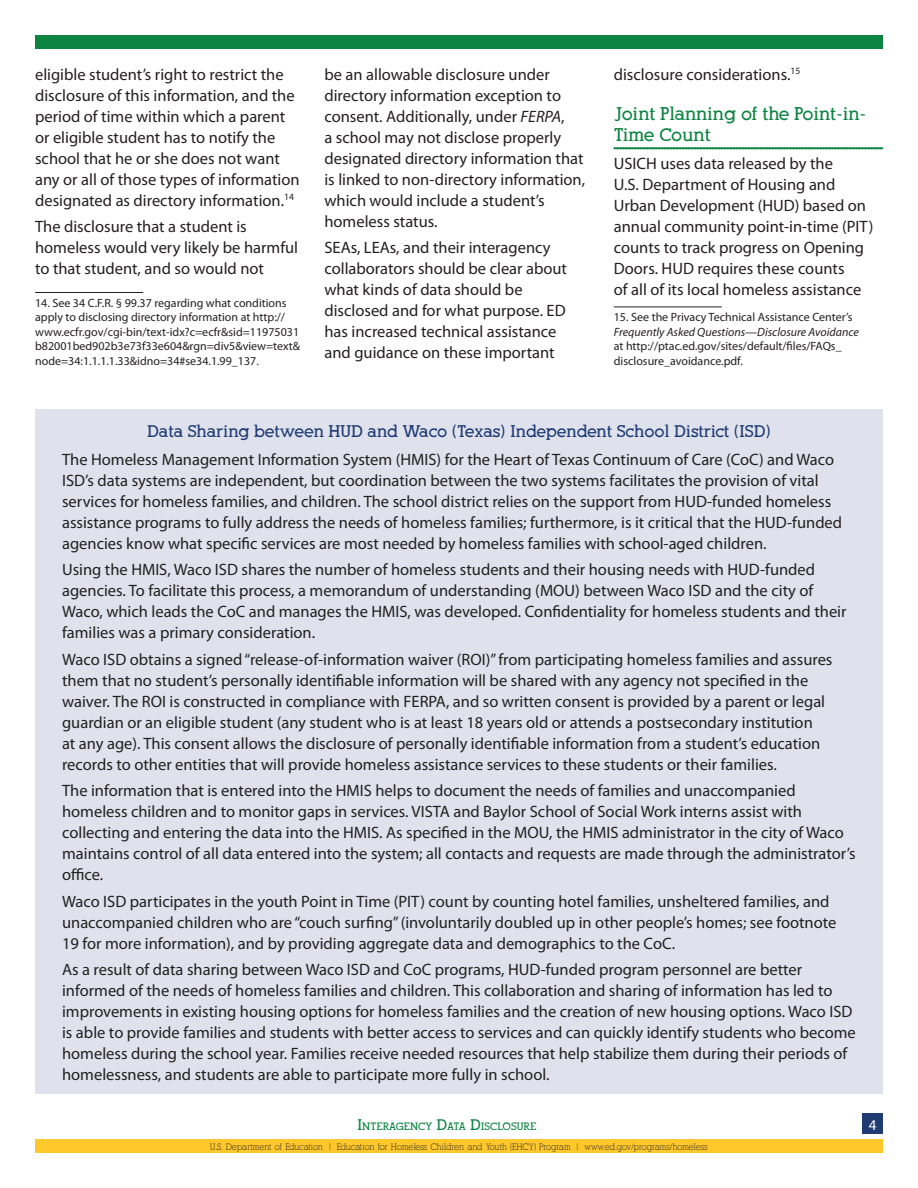
<style>
.page{position:relative;width:918px;height:1188px;background:#fff}
.page>*{position:absolute;margin:0;border:0;box-sizing:border-box;transform-origin:0 0}
.Section_Title{font:700 18px/21px "Alexandria FLF";color:#0e8442}
.Sidebar_Body{font:16.5px/21px "Myriad Pro";color:#231f20}
.Body{font:16.5px/21px "Myriad Pro";color:#231f20}
.Sidebar_Title{font:700 16.5px "Alexandria FLF";color:#1f3b72}
.t1{font:15px "Myriad Pro";color:#fff}
.Footnote{font:12px/14.4px "Myriad Pro";color:#231f20}
.t2{font:700 10.5px "Alexandria FLF";color:#0e8442}
.t3{font:9px "Alexandria FLF";color:#231f20}
.s1{font-style:italic}
.s2{font-size:15px}
</style>
<div class="page">
<div style="left:35px;top:1139px;width:848px;height:14px;background:#fec82d"></div>
<div style="left:863px;top:1114px;width:20px;height:20px;background:#1f3b72"></div>
<div style="left:35px;top:35px;width:848px;height:14px;background:#0e8442"></div>
<div style="left:35px;top:409px;width:848px;height:685px;background:#dfe2ed"></div>
<hr style="left:35px;top:292px;width:108px;height:1px;background:#231f20">
<svg style="left:614px;top:147px;width:269px;height:2px"></svg>
<hr style="left:614px;top:307px;width:108px;height:1px;background:#231f20">
<p class="Body" style="left:35px;top:64px;width:266px">eligible student’s right to restrict the disclosure of this information, and the period of time within which a parent or eligible student has to notify the school that he or she does not want any or all of those types of information designated as directory information.<sup>14</sup></p>
<p class="Body" style="left:35px;top:216px;width:265px">The disclosure that a student is homeless would very likely be harmful to that student, and so would not</p>
<p class="Footnote" style="left:35px;top:295px;width:266px">14. See 34 C.F.R. § 99.37 regarding what conditions apply to disclosing directory information at http:// www.ecfr.gov/cgi-bin/text-idx?c=ecfr&amp;sid=11975031 b82001bed902b3e73f33e604&amp;rgn=div5&amp;view=text&amp; node=34:1.1.1.1.33&amp;idno=34#se34.1.99_137.</p>
<p class="Sidebar_Body" style="left:324px;top:64px;width:262px">be an allowable disclosure under directory information exception to consent. Additionally, under <span class="s1">FERPA</span>,<br>a school may not disclose properly designated directory information that is linked to non-directory information, which would include a student’s homeless status.</p>
<p class="Body" style="left:324px;top:237px;width:244px">SEAs, LEAs, and their interagency collaborators should be clear about what kinds of data should be disclosed and for what purpose. ED has increased technical assistance and guidance on these important</p>
<p class="Body" style="left:614px;top:64px;width:188px">disclosure considerations.<sup>15</sup></p>
<p class="Section_Title" style="left:614px;top:103px;width:254px">Joint Planning of the Point-in-<br>Time Count</p>
<p class="Body" style="left:614px;top:152px;width:261px">USICH uses data released by the<br>U.S. Department of Housing and Urban Development (HUD) based on annual community point-in-time (PIT) counts to track progress on Opening Doors. HUD requires these counts<br>of all of its local homeless assistance</p>
<p class="Footnote" style="left:614px;top:310px;width:247px">15. See the Privacy Technical Assistance Center’s <span class="s1">Frequently Asked Questions—Disclosure Avoidance </span>at http://ptac.ed.gov/sites/default/files/FAQs_ disclosure_avoidance.pdf.</p>
<p class="Sidebar_Title" style="left:147px;top:423px;width:625px">Data Sharing between HUD and Waco (Texas) Independent School District (ISD)</p>
<p class="Sidebar_Body" style="left:62px;top:449px;width:782px">The Homeless Management Information System (HMIS) for the Heart of Texas Continuum of Care (CoC) and Waco ISD’s data systems are independent, but coordination between the two systems facilitates the provision of vital services for homeless families, and children. The school district relies on the support from HUD-funded homeless assistance programs to fully address the needs of homeless families; furthermore, is it critical that the HUD-funded agencies know what specific services are most needed by homeless families with school-aged children.</p>
<p class="Sidebar_Body" style="left:62px;top:559px;width:786px">Using the HMIS, Waco ISD shares the number of homeless students and their housing needs with HUD-funded agencies. To facilitate this process, a memorandum of understanding (MOU) between Waco ISD and the city of Waco, which leads the CoC and manages the HMIS, was developed. Confidentiality for homeless students and their families was a primary consideration.</p>
<p class="Sidebar_Body" style="left:62px;top:649px;width:772px">Waco ISD obtains a signed “release-of-information waiver (ROI)” from participating homeless families and assures them that no student’s personally identifiable information will be shared with any agency not specified in the waiver. The ROI is constructed in compliance with FERPA, and so written consent is provided by a parent or legal guardian or an eligible student (any student who is at least 18 years old or attends a postsecondary institution<br>at any age). This consent allows the disclosure of personally identifiable information from a student’s education records to other entities that will provide homeless assistance services to these students or their families.</p>
<p class="Sidebar_Body" style="left:62px;top:780px;width:795px">The information that is entered into the HMIS helps to document the needs of families and unaccompanied homeless children and to monitor gaps in services. VISTA and Baylor School of Social Work interns assist with collecting and entering the data into the HMIS. As specified in the MOU, the HMIS administrator in the city of Waco maintains control of all data entered into the system; all contacts and requests are made through the administrator’s office.</p>
<p class="Sidebar_Body" style="left:62px;top:890px;width:776px">Waco ISD participates in the youth Point in Time (PIT) count by counting hotel families, unsheltered families, and unaccompanied children who are “couch surfing” (involuntarily doubled up in other people’s homes; see footnote<br>19 for more information), and by providing aggregate data and demographics to the CoC.</p>
<p class="Sidebar_Body" style="left:62px;top:959px;width:795px">As a result of data sharing between Waco ISD and CoC programs, HUD-funded program personnel are better informed of the needs of homeless families and children. This collaboration and sharing of information has led to improvements in existing housing options for homeless families and the creation of new housing options. Waco ISD is able to provide families and students with better access to services and can quickly identify students who become homeless during the school year. Families receive needed resources that help stabilize them during their periods of homelessness, and students are able to participate more fully in school.</p>
<p class="t2" style="left:357px;top:1121px;width:181px"><span class="s2">I</span>NTERAGENCY <span class="s2">D</span>ATA <span class="s2">D</span>ISCLOSURE</p>
<p class="t1" style="left:869px;top:1115px;width:9px">4</p>
<p class="t3" style="left:210px;top:1142px;width:499px">U.S. Department of Education | Education for Homeless Children and Youth (EHCY) Program | www.ed.gov/programs/homeless</p>
</div>
